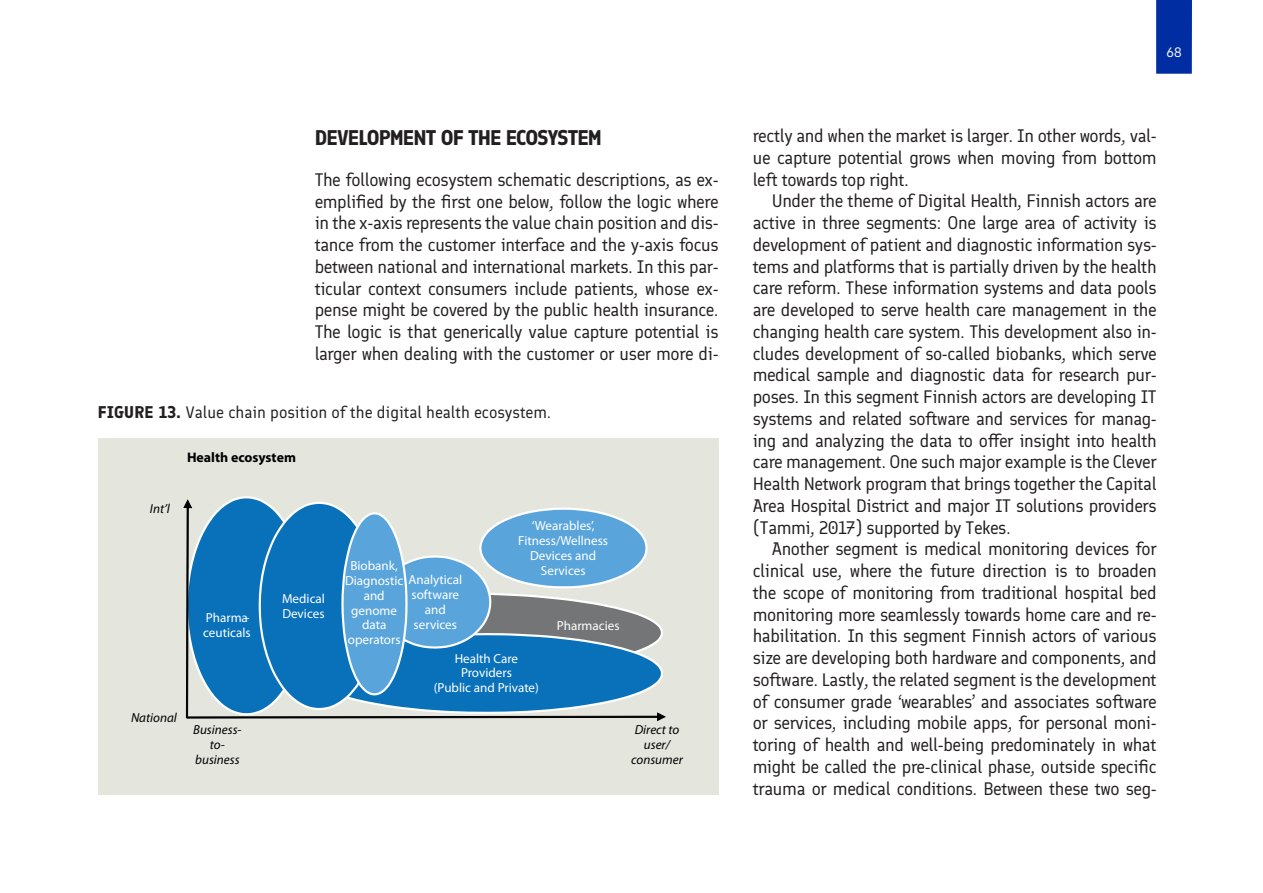
<style>
.page{position:relative;width:1263px;height:893px;background:#fff}
.page>*{position:absolute;margin:0;border:0;box-sizing:border-box;transform-origin:0 0}
.t1{font:700 20.7px "Finlandica";letter-spacing:-.04em;color:#231f20}
.body_text_indent{font:18px/21.8px "Finlandica";letter-spacing:-.02em;color:#231f20;text-align:justify}
.body_text{font:18px/21.8px "Finlandica";letter-spacing:-.02em;color:#231f20;text-align:justify}
.image_text{font:16.5px "Finlandica";color:#231f20}
.t2{font:700 13.95px "Myriad Pro";color:#000002}
.t3{font:13.5px "Finlandica";color:#fff}
.t4{font:13.35px "Myriad Pro";color:#fff}
.t5{font:13.05px/14.9px "Myriad Pro";color:#fff;text-align:center}
.t6{font:italic 13.05px/14.7px "Myriad Pro";color:#000002;text-align:center}
.s1{font-weight:700}
</style>
<div class="page">
<div style="left:1156px;top:0;width:36px;height:74px;background:#002ea2"></div>
<div style="left:98px;top:438px;width:621px;height:357px;background:#e4e5dd"></div>
<svg style="left:184px;top:496px;width:481px;height:225px"></svg>
<h3 class="t1" style="left:315px;top:125px;width:289px">DEVELOPMENT OF THE ECOSYSTEM</h3>
<p class="body_text" style="left:315px;top:168px;width:405px">The following ecosystem schematic descriptions, as ex&shy;emplified by the first one below, follow the logic where in the x-axis represents the value chain position and dis&shy;tance from the customer interface and the y-axis focus between national and international markets. In this par&shy;ticular context consumers include patients, whose ex&shy;pense might be covered by the public health insurance.<br>The logic is that generically value capture potential is larger when dealing with the customer or user more di-</p>
<p class="image_text" style="left:98px;top:402px;width:455px"><span class="s1">FIGURE 13.</span> Value chain position of the digital health ecosystem.</p>
<p class="t6" style="left:150px;top:502px;width:21px">Int’l</p>
<p class="t2" style="left:187px;top:450px;width:110px">Health ecosystem</p>
<p class="t5" style="left:203px;top:611px;width:49px;text-align:left">Pharma ceuticals</p>
<p class="t4" style="left:246px;top:611px;width:6px">-</p>
<p class="t6" style="left:131px;top:710px;width:47px">National</p>
<p class="t6" style="left:193px;top:723px;width:50px">Business&shy;to&shy;business</p>
<p class="t5" style="left:282px;top:592px;width:44px;text-align:left">Medical<br>Devices</p>
<p class="t5" style="left:350px;top:559px;width:49px">Biobank,</p>
<p class="t5" style="left:348px;top:588px;width:54px">and genome data operators</p>
<p class="t5" style="left:345px;top:573px;width:119px">Diagnostic Analytical</p>
<p class="t5" style="left:412px;top:588px;width:49px">software</p>
<p class="t5" style="left:425px;top:602px;width:22px">and</p>
<p class="t5" style="left:414px;top:617px;width:45px">services</p>
<p class="t5" style="left:518px;top:519px;width:91px">‘Wearables’,<br>Fitness/Wellness<br>Devices and<br>Services</p>
<p class="t5" style="left:557px;top:618px;width:64px">Pharmacies</p>
<p class="t5" style="left:434px;top:651px;width:107px">Health Care<br>Providers<br>(Public and Private)</p>
<p class="t6" style="left:631px;top:723px;width:53px">Direct to user/ consumer</p>
<p class="t3" style="left:1166px;top:43px;width:17px">68</p>
<p class="body_text" style="left:753px;top:125px;width:405px">rectly and when the market is larger. In other words, val&shy;ue capture potential grows when moving from bottom left towards top right.</p>
<p class="body_text_indent" style="left:753px;top:190px;width:405px;text-indent:19px">Under the theme of Digital Health, Finnish actors are active in three segments: One large area of activity is development of patient and diagnostic information sys&shy;tems and platforms that is partially driven by the health care reform. These information systems and data pools are developed to serve health care management in the changing health care system. This development also in&shy;cludes development of so-called biobanks, which serve medical sample and diagnostic data for research pur&shy;poses. In this segment Finnish actors are developing IT systems and related software and services for manag&shy;ing and analyzing the data to offer insight into health care management. One such major example is the Clever Health Network program that brings together the Capital Area Hospital District and major IT solutions providers (Tammi, 2017) supported by Tekes.</p>
<p class="body_text_indent" style="left:753px;top:538px;width:405px;text-indent:19px">Another segment is medical monitoring devices for clinical use, where the future direction is to broaden the scope of monitoring from traditional hospital bed monitoring more seamlessly towards home care and re&shy;habilitation. In this segment Finnish actors of various size are developing both hardware and components, and software. Lastly, the related segment is the development of consumer grade ‘wearables’ and associates software or services, including mobile apps, for personal moni&shy;toring of health and well-being predominately in what might be called the pre-clinical phase, outside specific trauma or medical conditions. Between these two seg-</p>
</div>
